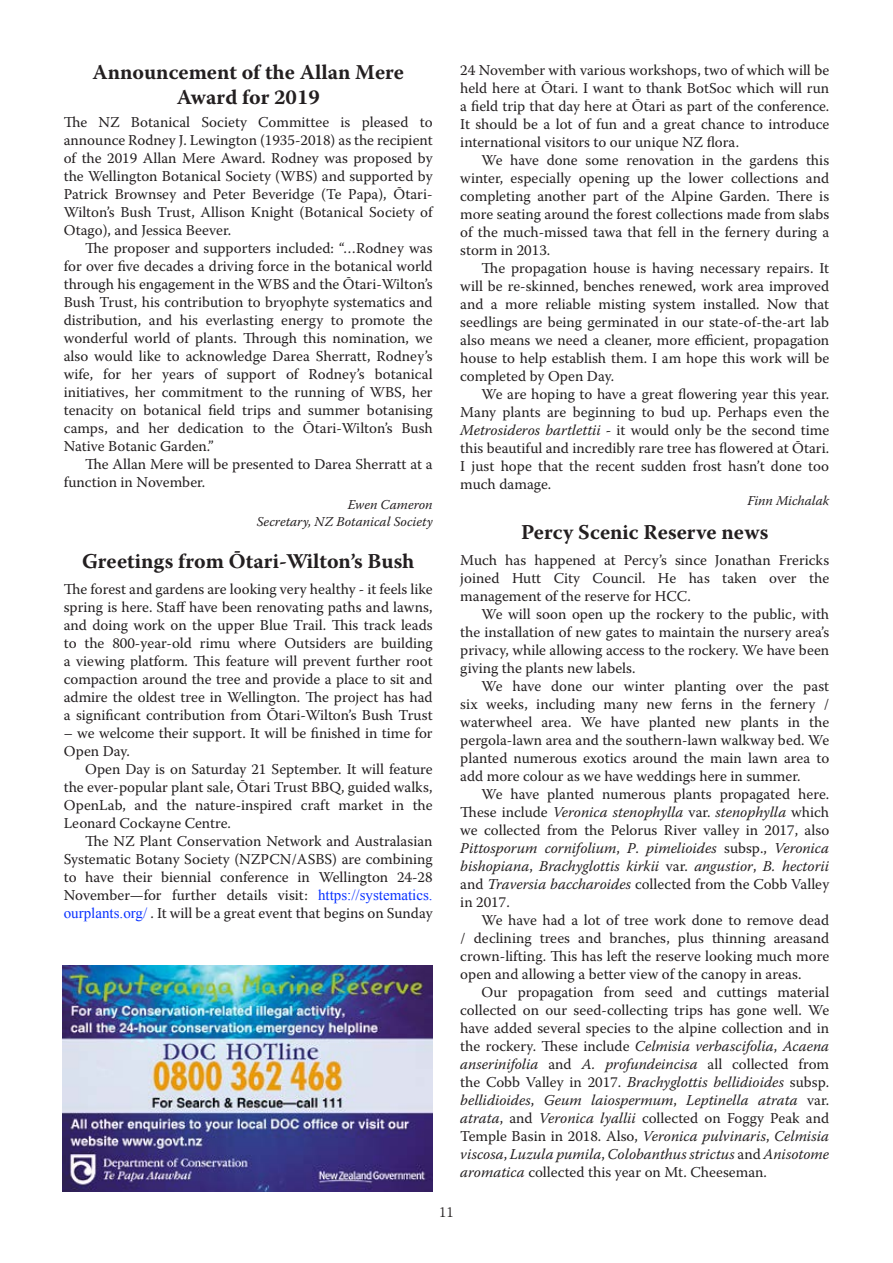
<style>
.page{position:relative;width:893px;height:1263px;background:#fff}
.page>*{position:absolute;margin:0;border:0;box-sizing:border-box;transform-origin:0 0}
.Heading_1{font:700 21px/25.2px "Warnock Pro";color:#231f20;text-align:center}
.Body_text{font:15px/18px "Warnock Pro";color:#231f20;text-align:justify}
.Body_first{font:15px/18px "Warnock Pro";color:#231f20;text-align:justify}
.t1{font:300 15px "Warnock Pro";color:#231f20}
.Author{font:italic 13.5px/16.2px "Warnock Pro";color:#231f20;text-align:right}
.s1{font-family:"Times New Roman";color:#0831ff}
.s2{font-style:italic}
</style>
<div class="page">
<img style="left:62px;top:965px;width:371px;height:227px">
<p class="Heading_1" style="left:92px;top:59px;width:313px">Announcement of the Allan Mere<br>Award for 2019</p>
<p class="Body_first" style="left:64px;top:112px;width:370px">The NZ Botanical Society Committee is pleased to announce Rodney J. Lewington (1935-2018) as the recipient of the 2019 Allan Mere Award. Rodney was proposed by the Wellington Botanical Society (WBS) and supported by Patrick Brownsey and Peter Beveridge (Te Papa), Ōtari-Wilton’s Bush Trust, Allison Knight (Botanical Society of Otago), and Jessica Beever.</p>
<p class="Body_text" style="left:64px;top:238px;width:370px;text-indent:21px">The proposer and supporters included: “…Rodney was for over five decades a driving force in the botanical world through his engagement in the WBS and the Ōtari-Wilton’s Bush Trust, his contribution to bryophyte systematics and distribution, and his everlasting energy to promote the wonderful world of plants. Through this nomination, we also would like to acknowledge Darea Sherratt, Rodney’s wife, for her years of support of Rodney’s botanical initiatives, her commitment to the running of WBS, her tenacity on botanical field trips and summer botanising camps, and her dedication to the Ōtari-Wilton’s Bush Native Botanic Garden.”</p>
<p class="Body_text" style="left:64px;top:454px;width:370px;text-indent:21px">The Allan Mere will be presented to Darea Sherratt at a function in November.</p>
<p class="Author" style="left:257px;top:496px;width:177px">Ewen Cameron<br>Secretary, NZ Botanical Society</p>
<p class="Heading_1" style="left:82px;top:548px;width:334px">Greetings from Ōtari-Wilton’s Bush</p>
<p class="Body_first" style="left:64px;top:580px;width:370px">The forest and gardens are looking very healthy - it feels like spring is here. Staff have been renovating paths and lawns, and doing work on the upper Blue Trail. This track leads to the 800-year-old rimu where Outsiders are building a viewing platform. This feature will prevent further root compaction around the tree and provide a place to sit and admire the oldest tree in Wellington. The project has had a significant contribution from Ōtari-Wilton’s Bush Trust</p>
<p class="Body_first" style="left:64px;top:724px;width:370px">– we welcome their support. It will be finished in time for<br>Open Day.</p>
<p class="Body_text" style="left:64px;top:760px;width:370px;text-indent:21px">Open Day is on Saturday 21 September. It will feature the ever-popular plant sale, Ōtari Trust BBQ, guided walks, OpenLab, and the nature-inspired craft market in the Leonard Cockayne Centre.</p>
<p class="Body_text" style="left:64px;top:832px;width:370px;text-indent:21px">The NZ Plant Conservation Network and Australasian Systematic Botany Society (NZPCN/ASBS) are combining to have their biennial conference in Wellington 24-28<br>November—for further details visit: <span class="s1">https://systematics. ourplants.org/</span> . It will be a great event that begins on Sunday</p>
<p class="Body_text" style="left:460px;top:61px;width:370px">24 November with various workshops, two of which will be held here at Ōtari. I want to thank BotSoc which will run a field trip that day here at Ōtari as part of the conference.<br>It should be a lot of fun and a great chance to introduce international visitors to our unique NZ flora.</p>
<p class="Body_text" style="left:460px;top:151px;width:370px;text-indent:21px">We have done some renovation in the gardens this winter, especially opening up the lower collections and completing another part of the Alpine Garden. There is more seating around the forest collections made from slabs of the much-missed tawa that fell in the fernery during a storm in 2013.</p>
<p class="Body_text" style="left:460px;top:259px;width:370px;text-indent:21px">The propagation house is having necessary repairs. It will be re-skinned, benches renewed, work area improved and a more reliable misting system installed. Now that seedlings are being germinated in our state-of-the-art lab also means we need a cleaner, more efficient, propagation house to help establish them. I am hope this work will be completed by Open Day.</p>
<p class="Body_text" style="left:460px;top:385px;width:370px;text-indent:21px">We are hoping to have a great flowering year this year.<br>Many plants are beginning to bud up. Perhaps even the <span class="s2">Metrosideros bartlettii</span> - it would only be the second time this beautiful and incredibly rare tree has flowered at Ōtari.<br>I just hope that the recent sudden frost hasn’t done too much damage.</p>
<p class="Author" style="left:747px;top:492px;width:83px">Finn Michalak</p>
<p class="Heading_1" style="left:521px;top:519px;width:249px">Percy Scenic Reserve news</p>
<p class="Body_first" style="left:460px;top:551px;width:370px">Much has happened at Percy’s since Jonathan Frericks joined Hutt City Council. He has taken over the management of the reserve for HCC.</p>
<p class="Body_text" style="left:460px;top:605px;width:370px;text-indent:21px">We will soon open up the rockery to the public, with the installation of new gates to maintain the nursery area’s privacy, while allowing access to the rockery. We have been giving the plants new labels.</p>
<p class="Body_text" style="left:460px;top:677px;width:370px;text-indent:21px">We have done our winter planting over the past six weeks, including many new ferns in the fernery / waterwheel area. We have planted new plants in the pergola-lawn area and the southern-lawn walkway bed. We planted numerous exotics around the main lawn area to add more colour as we have weddings here in summer.</p>
<p class="Body_text" style="left:460px;top:785px;width:370px;text-indent:21px">We have planted numerous plants propagated here.<br>These include <span class="s2">Veronica stenophylla</span> var. <span class="s2">stenophylla</span> which we collected from the Pelorus River valley in 2017, also <span class="s2">Pittosporum cornifolium</span>, <span class="s2">P</span>. <span class="s2">pimelioides</span> subsp., <span class="s2">Veronica bishopiana</span>, <span class="s2">Brachyglottis kirkii</span> var. <span class="s2">angustior</span>, <span class="s2">B. hectorii </span>and <span class="s2">Traversia baccharoides</span> collected from the Cobb Valley in 2017.</p>
<p class="Body_text" style="left:460px;top:911px;width:370px;text-indent:21px">We have had a lot of tree work done to remove dead / declining trees and branches, plus thinning areasand crown-lifting. This has left the reserve looking much more open and allowing a better view of the canopy in areas.</p>
<p class="Body_text" style="left:460px;top:983px;width:370px;text-indent:21px">Our propagation from seed and cuttings material collected on our seed-collecting trips has gone well. We have added several species to the alpine collection and in the rockery. These include <span class="s2">Celmisia verbascifolia</span>, <span class="s2">Acaena anserinifolia</span> and <span class="s2">A. profundeincisa</span> all collected from the Cobb Valley in 2017. <span class="s2">Brachyglottis bellidioides</span> subsp. <span class="s2">bellidioides</span>, <span class="s2">Geum laiospermum</span>, <span class="s2">Leptinella atrata</span> var. <span class="s2">atrata</span>, and <span class="s2">Veronica lyallii</span> collected on Foggy Peak and Temple Basin in 2018. Also, <span class="s2">Veronica pulvinaris</span>, <span class="s2">Celmisia viscosa</span>, <span class="s2">Luzula pumila</span>, <span class="s2">Colobanthus strictus</span> and <span class="s2">Anisotome aromatica</span> collected this year on Mt. Cheeseman.</p>
<p class="t1" style="left:439px;top:1203px;width:16px">11</p>
</div>
